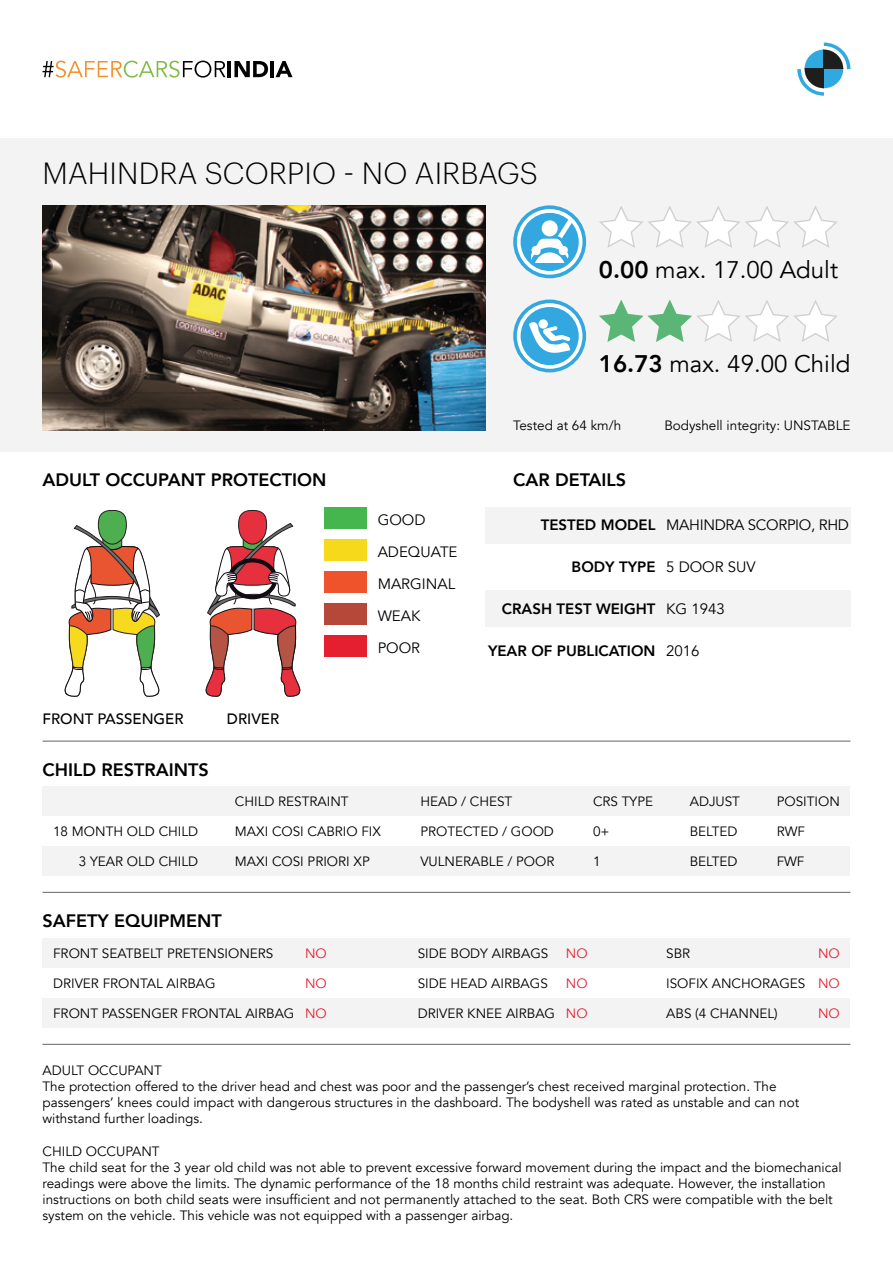
<style>
.page{position:relative;width:893px;height:1263px;background:#fff}
.page>*{position:absolute;margin:0;border:0;box-sizing:border-box;transform-origin:0 0}
.t1{font:300 30px "Graphik";letter-spacing:.005em;color:#000}
.t2{font:24px "Avenir";color:#000}
.t3{font:800 18px "Avenir";color:#000}
.t4{font:800 15px "Avenir";color:#000}
.t5{font:15px/32px "Avenir";color:#000}
.t6{font:500 15px "Avenir";color:#000}
.t7{font:15px "Avenir";letter-spacing:-.02em;color:#000}
.t8{font:13.5px/16.2px "Avenir";color:#000}
.t9{font:13.5px "Avenir";color:#e51f2f}
.s1{font-weight:800}
</style>
<div class="page">
<div style="left:0;top:138px;width:893px;height:313px;background:#f3f3f3"></div>
<svg style="left:43px;top:61px;width:183px;height:17px"></svg>
<hr style="left:228px;top:61px;width:3px;height:16px;background:#020203">
<svg style="left:234px;top:61px;width:34px;height:16px"></svg>
<hr style="left:270px;top:61px;width:4px;height:16px;background:#020203">
<svg style="left:276px;top:61px;width:17px;height:16px"></svg>
<svg style="left:797px;top:43px;width:53px;height:53px"></svg>
<div style="left:43px;top:846px;width:807px;height:29px;background:#f3f3f3"></div>
<div style="left:43px;top:786px;width:807px;height:30px;background:#f3f3f3"></div>
<hr style="left:43px;top:741px;width:807px;height:1px;background:#646363">
<hr style="left:43px;top:892px;width:807px;height:1px;background:#646363">
<hr style="left:43px;top:1044px;width:807px;height:1px;background:#646363">
<div style="left:43px;top:998px;width:807px;height:29px;background:#f3f3f3"></div>
<div style="left:43px;top:938px;width:807px;height:29px;background:#f3f3f3"></div>
<svg style="left:599px;top:300px;width:238px;height:42px"></svg>
<svg style="left:513px;top:300px;width:73px;height:72px"></svg>
<svg style="left:517px;top:303px;width:65px;height:66px"></svg>
<div style="left:521px;top:307px;width:58px;height:58px;background:#33a8e0;border-radius:29px"></div>
<svg style="left:529px;top:321px;width:41px;height:32px"></svg>
<svg style="left:513px;top:205px;width:73px;height:73px"></svg>
<svg style="left:517px;top:209px;width:65px;height:66px"></svg>
<div style="left:521px;top:213px;width:58px;height:58px;background:#33a8e0;border-radius:29px"></div>
<svg style="left:530px;top:219px;width:42px;height:44px"></svg>
<svg style="left:599px;top:206px;width:239px;height:42px"></svg>
<div style="left:485px;top:590px;width:365px;height:36px;background:#f3f3f3"></div>
<div style="left:485px;top:507px;width:365px;height:36px;background:#f3f3f3"></div>
<div style="left:324px;top:507px;width:43px;height:21px;background:#45b54e"></div>
<div style="left:324px;top:539px;width:43px;height:21px;background:#f7d91c"></div>
<div style="left:324px;top:571px;width:43px;height:21px;background:#ef532c"></div>
<div style="left:324px;top:603px;width:43px;height:21px;background:#b64839"></div>
<div style="left:324px;top:635px;width:43px;height:21px;background:#e51f2f"></div>
<svg style="left:64px;top:510px;width:96px;height:187px"></svg>
<svg style="left:205px;top:510px;width:96px;height:187px"></svg>
<img style="left:43px;top:205px;width:442px;height:225px">
<h1 class="t1" style="left:43px;top:151px;width:497px">MAHINDRA SCORPIO - NO AIRBAGS</h1>
<h2 class="t2" style="left:599px;top:256px;width:241px"><span class="s1">0.00</span> max. 17.00 Adult</h2>
<h2 class="t2" style="left:599px;top:350px;width:253px"><span class="s1">16.73</span> max. 49.00 Child</h2>
<p class="t8" style="left:513px;top:418px;width:110px">Tested at 64 km/h</p>
<p class="t8" style="left:664px;top:418px;width:188px">Bodyshell integrity: UNSTABLE</p>
<h3 class="t3" style="left:43px;top:466px;width:285px">ADULT OCCUPANT PROTECTION</h3>
<h3 class="t3" style="left:513px;top:466px;width:115px">CAR DETAILS</h3>
<p class="t4" style="left:541px;top:513px;width:116px">TESTED MODEL</p>
<p class="t4" style="left:572px;top:555px;width:85px">BODY TYPE</p>
<p class="t4" style="left:502px;top:597px;width:155px">CRASH TEST WEIGHT</p>
<p class="t4" style="left:488px;top:639px;width:169px">YEAR OF PUBLICATION</p>
<p class="t5" style="left:378px;top:504px;width:81px">GOOD<br>ADEQUATE<br>MARGINAL<br>WEAK<br>POOR</p>
<p class="t7" style="left:666px;top:516px;width:184px">MAHINDRA SCORPIO, RHD</p>
<p class="t5" style="left:666px;top:551px;width:91px">5 DOOR SUV</p>
<p class="t5" style="left:666px;top:593px;width:60px">KG 1943</p>
<p class="t5" style="left:666px;top:635px;width:35px">2016</p>
<p class="t6" style="left:43px;top:706px;width:143px">FRONT PASSENGER</p>
<p class="t6" style="left:227px;top:706px;width:54px">DRIVER</p>
<h3 class="t3" style="left:43px;top:756px;width:168px">CHILD RESTRAINTS</h3>
<p class="t8" style="left:53px;top:823px;width:147px">18 MONTH OLD CHILD</p>
<p class="t8" style="left:79px;top:853px;width:121px">3 YEAR OLD CHILD</p>
<p class="t8" style="left:235px;top:794px;width:115px">CHILD RESTRAINT</p>
<p class="t8" style="left:235px;top:823px;width:148px">MAXI COSI CABRIO FIX</p>
<p class="t8" style="left:235px;top:853px;width:136px">MAXI COSI PRIORI XP</p>
<h3 class="t3" style="left:43px;top:907px;width:181px">SAFETY EQUIPMENT</h3>
<p class="t8" style="left:53px;top:945px;width:222px">FRONT SEATBELT PRETENSIONERS</p>
<p class="t8" style="left:53px;top:975px;width:164px">DRIVER FRONTAL AIRBAG</p>
<p class="t8" style="left:53px;top:1005px;width:243px">FRONT PASSENGER FRONTAL AIRBAG</p>
<p class="t9" style="left:305px;top:945px;width:23px">NO</p>
<p class="t9" style="left:305px;top:975px;width:23px">NO</p>
<p class="t9" style="left:305px;top:1005px;width:23px">NO</p>
<p class="t8" style="left:420px;top:794px;width:94px">HEAD / CHEST</p>
<p class="t8" style="left:420px;top:823px;width:135px">PROTECTED / GOOD</p>
<p class="t8" style="left:420px;top:853px;width:136px">VULNERABLE / POOR</p>
<p class="t8" style="left:593px;top:794px;width:62px">CRS TYPE</p>
<p class="t8" style="left:593px;top:823px;width:18px">0+</p>
<p class="t8" style="left:593px;top:853px;width:9px">1</p>
<p class="t8" style="left:690px;top:794px;width:52px">ADJUST</p>
<p class="t8" style="left:690px;top:823px;width:49px">BELTED</p>
<p class="t8" style="left:690px;top:853px;width:49px">BELTED</p>
<p class="t8" style="left:777px;top:794px;width:65px">POSITION</p>
<p class="t8" style="left:777px;top:823px;width:30px">RWF</p>
<p class="t8" style="left:777px;top:853px;width:29px">FWF</p>
<p class="t8" style="left:418px;top:945px;width:132px">SIDE BODY AIRBAGS</p>
<p class="t8" style="left:418px;top:975px;width:132px">SIDE HEAD AIRBAGS</p>
<p class="t8" style="left:418px;top:1005px;width:139px">DRIVER KNEE AIRBAG</p>
<p class="t9" style="left:566px;top:945px;width:23px">NO</p>
<p class="t9" style="left:566px;top:975px;width:23px">NO</p>
<p class="t9" style="left:566px;top:1005px;width:23px">NO</p>
<p class="t8" style="left:666px;top:945px;width:26px">SBR</p>
<p class="t8" style="left:666px;top:975px;width:141px">ISOFIX ANCHORAGES</p>
<p class="t8" style="left:666px;top:1005px;width:113px">ABS (4 CHANNEL)</p>
<p class="t9" style="left:818px;top:945px;width:23px">NO</p>
<p class="t9" style="left:818px;top:975px;width:23px">NO</p>
<p class="t9" style="left:818px;top:1005px;width:23px">NO</p>
<p class="t8" style="left:43px;top:1062px;width:758px">ADULT OCCUPANT<br>The protection offered to the driver head and chest was poor and the passenger’s chest received marginal protection. The passengers’ knees could impact with dangerous structures in the dashboard. The bodyshell was rated as unstable and can not withstand further loadings.</p>
<p class="t8" style="left:43px;top:1143px;width:801px">CHILD OCCUPANT<br>The child seat for the 3 year old child was not able to prevent excessive forward movement during the impact and the biomechanical readings were above the limits. The dynamic performance of the 18 months child restraint was adequate. However, the installation instructions on both child seats were insufficient and not permanently attached to the seat. Both CRS were compatible with the belt system on the vehicle. This vehicle was not equipped with a passenger airbag.</p>
</div>
